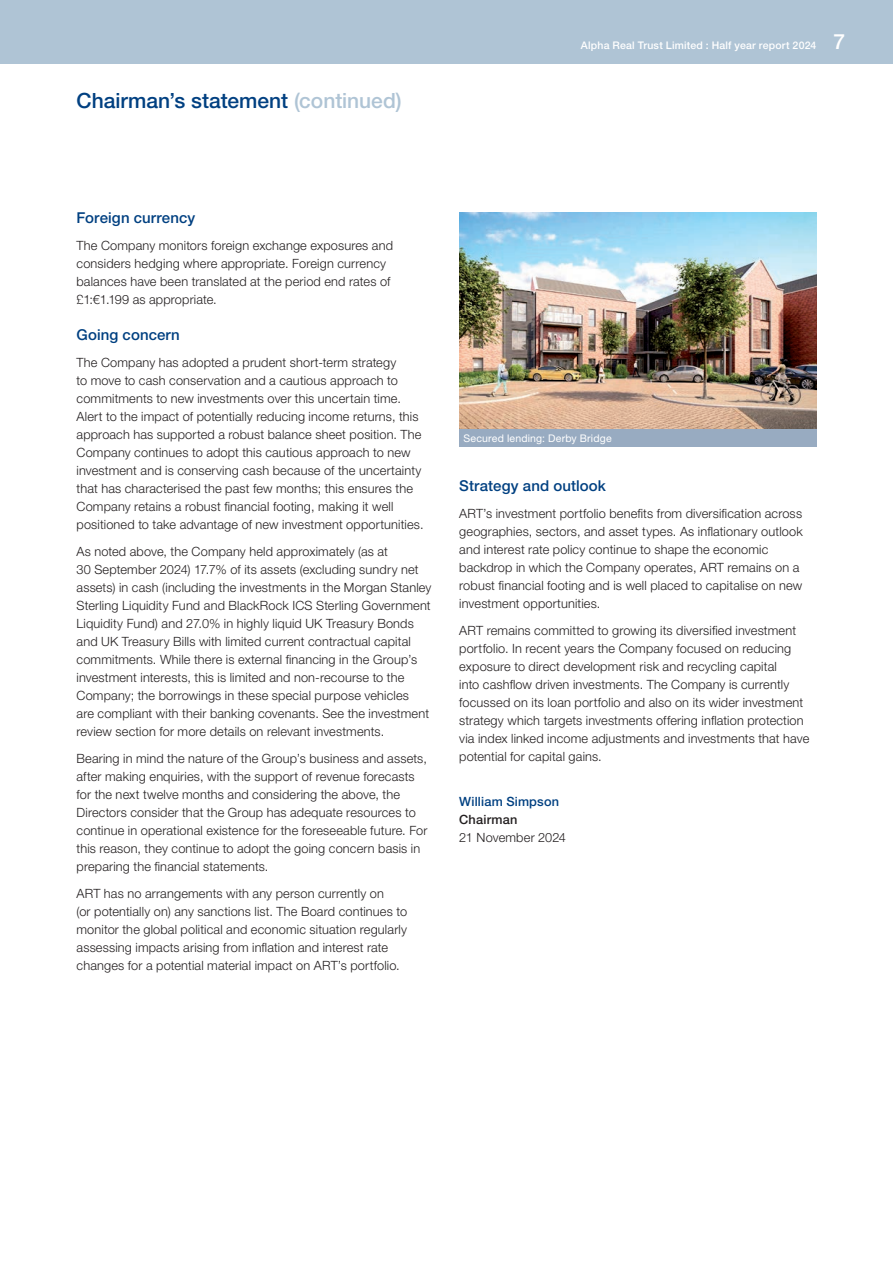
<style>
.page{position:relative;width:893px;height:1263px;background:#fff}
.page>*{position:absolute;margin:0;border:0;box-sizing:border-box;transform-origin:0 0}
.Header_1__no_TOC{font:500 21px "Helvetica Neue LT Std";color:#014081}
.Header_3{font:500 15px "Helvetica Neue LT Std";letter-spacing:.005em;color:#014081}
.Body_-_text{font:300 12.75px/18px "Helvetica Neue LT Std";letter-spacing:.01em;color:#231f20}
.Body_-_text-2{font:500 12.75px/18px "Helvetica Neue LT Std";letter-spacing:.015em;color:#014081}
.t1{font:500 10.5px "Helvetica Neue LT Std";letter-spacing:.02em;color:#fff}
.Caption{font:10.5px "Helvetica Neue LT Std";letter-spacing:.02em;color:#fff}
.s1{color:#afc4d5}
.s2{font-size:21px}
.s3{color:#231f20}
.s4{font-weight:300;color:#231f20}
</style>
<div class="page">
<div style="left:0;top:0;width:893px;height:64px;background:#afc4d5"></div>
<img style="left:459px;top:213px;width:357px;height:216px">
<div style="left:459px;top:429px;width:357px;height:17px;background:#98abc1"></div>
<p class="Header_1__no_TOC" style="left:77px;top:88px;width:327px">Chairman’s statement <span class="s1">(continued)</span></p>
<p class="t1" style="left:581px;top:39px;width:266px">Alpha Real Trust Limited : Half year report 2024 <span class="s2">7</span></p>
<p class="Header_3" style="left:77px;top:209px;width:120px">Foreign currency</p>
<p class="Body_-_text" style="left:77px;top:237px;width:318px">The Company monitors foreign exchange exposures and considers hedging where appropriate. Foreign currency balances have been translated at the period end rates of £1:€1.199 as appropriate.</p>
<p class="Header_3" style="left:77px;top:326px;width:105px">Going concern</p>
<p class="Body_-_text" style="left:77px;top:354px;width:348px">The Company has adopted a prudent short-term strategy<br>to move to cash conservation and a cautious approach to commitments to new investments over this uncertain time.<br>Alert to the impact of potentially reducing income returns, this approach has supported a robust balance sheet position. The Company continues to adopt this cautious approach to new investment and is conserving cash because of the uncertainty that has characterised the past few months; this ensures the Company retains a robust financial footing, making it well positioned to take advantage of new investment opportunities.</p>
<p class="Body_-_text" style="left:77px;top:543px;width:356px">As noted above, the Company held approximately (as at<br>30 September 2024) 17.7% of its assets (excluding sundry net assets) in cash (including the investments in the Morgan Stanley Sterling Liquidity Fund and BlackRock ICS Sterling Government Liquidity Fund) and 27.0% in highly liquid UK Treasury Bonds and UK Treasury Bills with limited current contractual capital commitments. While there is external financing in the Group’s investment interests, this is limited and non-recourse to the Company; the borrowings in these special purpose vehicles<br>are compliant with their banking covenants. See the investment review section for more details on relevant investments.</p>
<p class="Body_-_text" style="left:77px;top:750px;width:352px">Bearing in mind the nature of the Group’s business and assets, after making enquiries, with the support of revenue forecasts for the next twelve months and considering the above, the Directors consider that the Group has adequate resources to continue in operational existence for the foreseeable future. For this reason, they continue to adopt the going concern basis in preparing the financial statements.</p>
<p class="Body_-_text" style="left:77px;top:885px;width:332px">ART has no arrangements with any person currently on<br>(or potentially on) any sanctions list. The Board continues to monitor the global political and economic situation regularly assessing impacts arising from inflation and interest rate changes for a potential material impact on ART’s portfolio.</p>
<p class="Caption" style="left:463px;top:432px;width:150px">Secured lending: Derby Bridge</p>
<p class="Header_3" style="left:459px;top:477px;width:148px">Strategy and outlook</p>
<p class="Body_-_text" style="left:459px;top:504px;width:345px">ART’s investment portfolio benefits from diversification across geographies, sectors, and asset types. As inflationary outlook and interest rate policy continue to shape the economic backdrop in which the Company operates, ART remains on a robust financial footing and is well placed to capitalise on new investment opportunities.</p>
<p class="Body_-_text" style="left:459px;top:621px;width:352px">ART remains committed to growing its diversified investment portfolio. In recent years the Company focused on reducing exposure to direct development risk and recycling capital<br>into cashflow driven investments. The Company is currently focussed on its loan portfolio and also on its wider investment strategy which targets investments offering inflation protection via index linked income adjustments and investments that have potential for capital gains.</p>
<p class="Body_-_text-2" style="left:459px;top:793px;width:108px">William Simpson<br><span class="s3">Chairman<br></span><span class="s4">21 November 2024</span></p>
</div>
